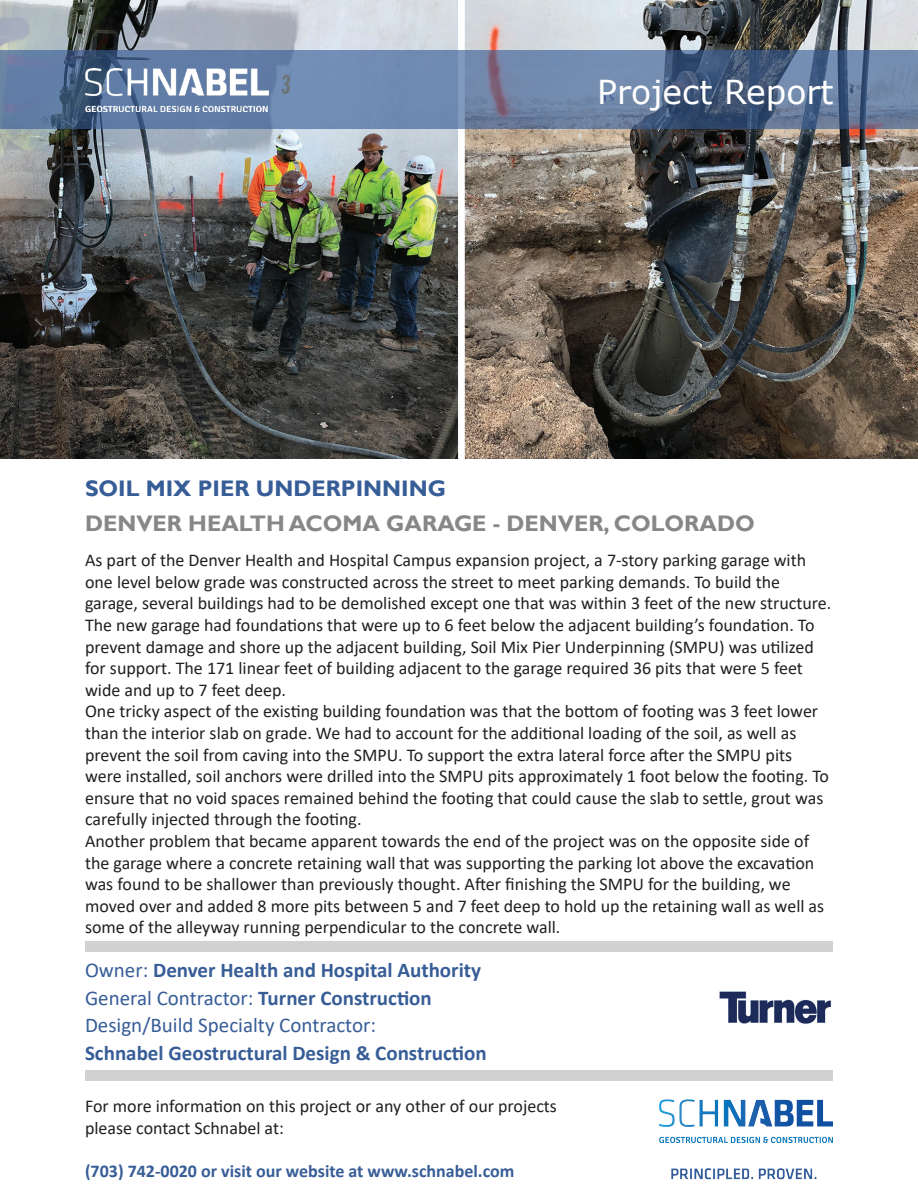
<style>
.page{position:relative;width:918px;height:1188px;background:#fff}
.page>*{position:absolute;margin:0;border:0;box-sizing:border-box;transform-origin:0 0}
.t1{font:33px "Verdana";color:#fff}
.t2{font:700 22.5px "Gill Sans";color:#888787}
.t3{font:700 22.5px "Gill Sans";color:#375d97}
.t4{font:21px/27.3px "Calibri";color:#375d97}
.t5{font:700 21px "Calibri";color:#375d97}
.t6{font:18px/21.6px "Calibri";color:#231f20}
.t7{font:700 18px "Calibri";color:#375d97}
.s1{font-weight:700}
</style>
<div class="page">
<img style="left:0;top:0;width:918px;height:459px">
<svg style="left:1px;top:50px;width:917px;height:79px;background:#61799e"></svg>
<img style="left:85px;top:69px;width:183px;height:43px">
<img style="left:659px;top:1099px;width:174px;height:44px">
<img style="left:671px;top:1168px;width:146px;height:12px">
<img style="left:719px;top:991px;width:112px;height:33px">
<div style="left:85px;top:941px;width:748px;height:11px;background:#d2d1d1"></div>
<div style="left:85px;top:1070px;width:748px;height:11px;background:#d2d1d1"></div>
<p class="t3" style="left:85px;top:475px;width:362px">SOIL MIX PIER UNDERPINNING</p>
<h1 class="t1" style="left:597px;top:69px;width:238px">Project Report</h1>
<p class="t2" style="left:85px;top:510px;width:671px">DENVER HEALTH ACOMA GARAGE - DENVER, COLORADO</p>
<p class="t6" style="left:85px;top:549px;width:748px">As part of the Denver Health and Hospital Campus expansion project, a 7-story parking garage with one level below grade was constructed across the street to meet parking demands. To build the garage, several buildings had to be demolished except one that was within 3 feet of the new structure.<br>The new garage had foundations that were up to 6 feet below the adjacent building’s foundation. To prevent damage and shore up the adjacent building, Soil Mix Pier Underpinning (SMPU) was utilized for support. The 171 linear feet of building adjacent to the garage required 36 pits that were 5 feet wide and up to 7 feet deep.<br>One tricky aspect of the existing building foundation was that the bottom of footing was 3 feet lower than the interior slab on grade. We had to account for the additional loading of the soil, as well as prevent the soil from caving into the SMPU. To support the extra lateral force after the SMPU pits were installed, soil anchors were drilled into the SMPU pits approximately 1 foot below the footing. To ensure that no void spaces remained behind the footing that could cause the slab to settle, grout was carefully injected through the footing.<br>Another problem that became apparent towards the end of the project was on the opposite side of the garage where a concrete retaining wall that was supporting the parking lot above the excavation was found to be shallower than previously thought. After finishing the SMPU for the building, we moved over and added 8 more pits between 5 and 7 feet deep to hold up the retaining wall as well as some of the alleyway running perpendicular to the concrete wall.</p>
<p class="t4" style="left:85px;top:956px;width:398px">Owner: <span class="s1">Denver Health and Hospital Authority<br></span>General Contractor: <span class="s1">Turner Construction<br></span>Design/Build Specialty Contractor:</p>
<p class="t5" style="left:85px;top:1038px;width:403px">Schnabel Geostructural Design &amp; Construction</p>
<p class="t6" style="left:85px;top:1095px;width:473px">For more information on this project or any other of our projects please contact Schnabel at:</p>
<p class="t7" style="left:85px;top:1158px;width:431px">(703) 742-0020 or visit our website at www.schnabel.com</p>
</div>
